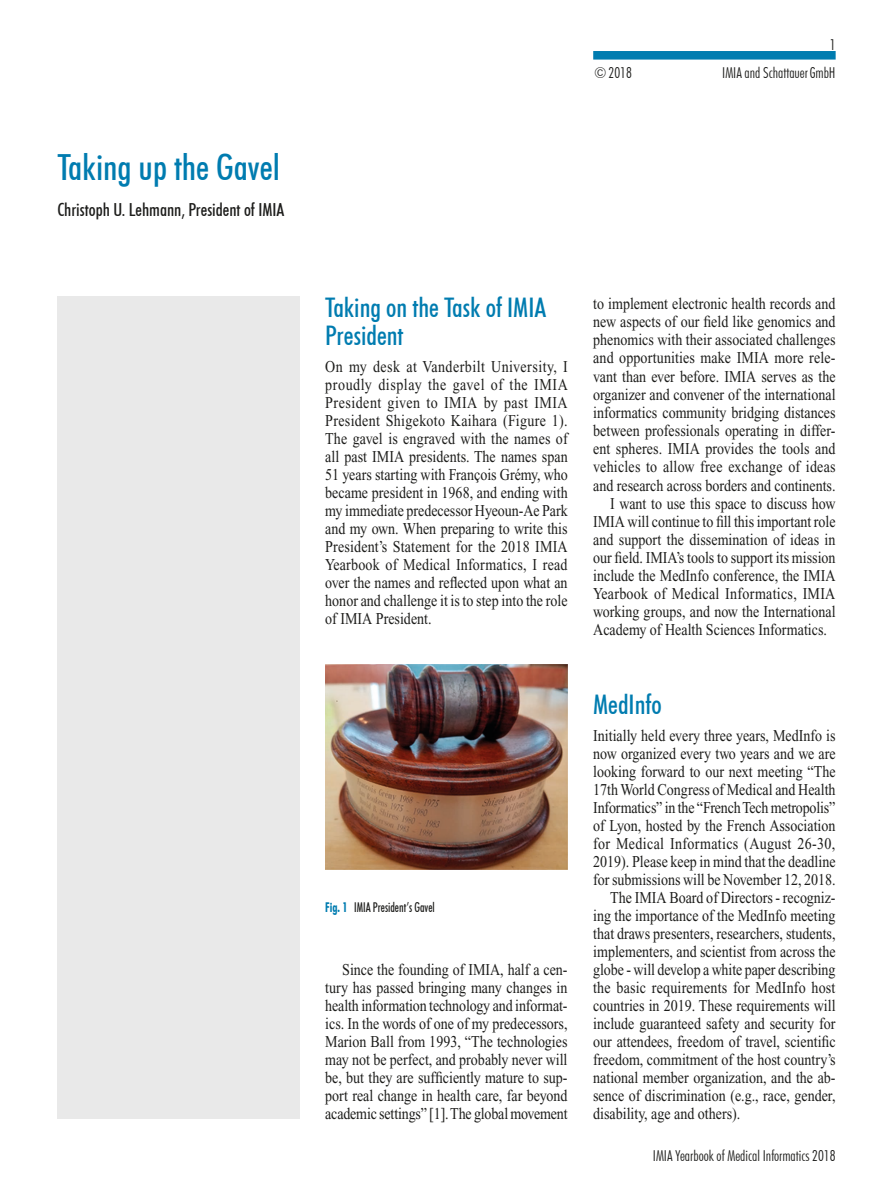
<style>
.page{position:relative;width:893px;height:1191px;background:#fff}
.page>*{position:absolute;margin:0;border:0;box-sizing:border-box;transform-origin:0 0}
.t1{font:500 condensed 36px "Futura BT";color:#007cb0}
.t2{font:500 condensed 27px/28.5px "Futura BT";color:#007cb0}
.t3{font:500 condensed 18px "Futura BT";color:#1d1d1b}
.t4{font:16.5px/18px "Times";color:#1d1d1b;text-align:justify;scale:.85 1}
.t5{font:16.5px "Times";letter-spacing:.025em;color:#1d1d1b;scale:.85 1}
.t6{font:16.5px "Times";letter-spacing:.02em;color:#1d1d1b;scale:.85 1}
.t7{font:300 condensed 15px "Futura BT";color:#1d1d1b}
.t8{font:500 condensed 13.5px "Futura BT";color:#1d1d1b;scale:.85 1}
.s1{font-weight:700;color:#007cb0}
</style>
<div class="page">
<div style="left:593px;top:51px;width:243px;height:9px;background:#007cb0"></div>
<div style="left:57px;top:296px;width:243px;height:822px;background:#e9e9e9"></div>
<img style="left:325px;top:665px;width:243px;height:205px">
<h1 class="t1" style="left:57px;top:146px;width:224px">Taking up the Gavel</h1>
<p class="t3" style="left:57px;top:199px;width:228px">Christoph U. Lehmann, President of IMIA</p>
<p class="t7" style="left:830px;top:35px;width:7px">1</p>
<p class="t7" style="left:594px;top:63px;width:39px">©2018</p>
<p class="t7" style="left:722px;top:63px;width:115px">IMIA and SchattauerGmbH</p>
<h2 class="t2" style="left:325px;top:293px;width:223px">Taking on the Task of IMIA<br>President</h2>
<p class="t4" style="left:325px;top:357px;width:287px">On my desk at Vanderbilt University, I proudly display the gavel of the IMIA President given to IMIA by past IMIA President Shigekoto Kaihara (Figure 1).<br>The gavel is engraved with the names of all past IMIA presidents. The names span 51 years starting with François Grémy, who became president in 1968, and ending with my immediate predecessor Hyeoun-Ae Park and my own. When preparing to write this President’s Statement for the 2018 IMIA Yearbook of Medical Informatics, I read over the names and reflected upon what an honor and challenge it is to step into the role of IMIA President.</p>
<p class="t8" style="left:325px;top:899px;width:130px"><span class="s1">Fig. 1</span> IMIA President’s Gavel</p>
<p class="t4" style="left:325px;top:960px;width:287px;text-indent:17px">Since the founding of IMIA, half a cen&shy;tury has passed bringing many changes in health information technology and informat&shy;ics. In the words of one of my predecessors, Marion Ball from 1993, “The technologies may not be perfect, and probably never will be, but they are sufficiently mature to sup&shy;port real change in health care, far beyond academic settings” [1]. The global movement</p>
<p class="t4" style="left:593px;top:295px;width:287px">to implement electronic health records and</p>
<p class="t4" style="left:593px;top:313px;width:287px">new aspects of our field like genomics and</p>
<p class="t4" style="left:593px;top:331px;width:287px">phenomics with their associated challenges</p>
<p class="t4" style="left:593px;top:349px;width:287px">and opportunities make IMIA more rele-</p>
<p class="t4" style="left:593px;top:367px;width:287px">vant than ever before. IMIA serves as the</p>
<p class="t4" style="left:593px;top:385px;width:287px">organizer and convener of the international</p>
<p class="t4" style="left:593px;top:403px;width:287px">informatics community bridging distances</p>
<p class="t4" style="left:593px;top:421px;width:287px">between professionals operating in differ-</p>
<p class="t4" style="left:593px;top:440px;width:287px">ent spheres. IMIA provides the tools and</p>
<p class="t4" style="left:593px;top:458px;width:287px">vehicles to allow free exchange of ideas</p>
<p class="t4" style="left:593px;top:476px;width:287px">and research across borders and continents.</p>
<p class="t4" style="left:610px;top:494px;width:267px">I want to use this space to discuss how</p>
<p class="t4" style="left:593px;top:512px;width:287px">IMIA will continue to fill this important role</p>
<p class="t4" style="left:593px;top:530px;width:287px">and support the dissemination of ideas in</p>
<p class="t4" style="left:593px;top:548px;width:287px">our field. IMIA’s tools to support its mission</p>
<p class="t4" style="left:593px;top:566px;width:287px">include the MedInfo conference, the IMIA</p>
<p class="t6" style="left:593px;top:584px;width:286px">Yearbook of Medical Informatics, IMIA</p>
<p class="t4" style="left:593px;top:602px;width:287px">working groups, and now the International</p>
<p class="t4" style="left:593px;top:620px;width:277px">Academy of Health Sciences Informatics.</p>
<h2 class="t2" style="left:593px;top:690px;width:70px">MedInfo</h2>
<p class="t4" style="left:593px;top:726px;width:287px">Initially held every three years, MedInfo is</p>
<p class="t4" style="left:593px;top:744px;width:287px">now organized every two years and we are</p>
<p class="t4" style="left:593px;top:762px;width:287px">looking forward to our next meeting “The</p>
<p class="t4" style="left:593px;top:780px;width:287px">17th World Congress of Medical and Health</p>
<p class="t4" style="left:593px;top:798px;width:286px">Informatics” in the “French Tech metropolis”</p>
<p class="t4" style="left:593px;top:816px;width:287px">of Lyon, hosted by the French Association</p>
<p class="t5" style="left:593px;top:834px;width:286px">for Medical Informatics (August 26-30,</p>
<p class="t4" style="left:593px;top:852px;width:287px">2019). Please keep in mind that the deadline</p>
<p class="t4" style="left:593px;top:870px;width:287px">for submissions will be November 12, 2018.</p>
<p class="t4" style="left:610px;top:888px;width:267px">The IMIA Board of Directors - recogniz-</p>
<p class="t4" style="left:593px;top:906px;width:287px">ing the importance of the MedInfo meeting</p>
<p class="t4" style="left:593px;top:924px;width:287px">that draws presenters, researchers, students,</p>
<p class="t4" style="left:593px;top:942px;width:287px">implementers, and scientist from across the</p>
<p class="t4" style="left:593px;top:960px;width:287px">globe - will develop a white paper describing</p>
<p class="t4" style="left:593px;top:978px;width:287px">the basic requirements for MedInfo host</p>
<p class="t4" style="left:593px;top:996px;width:287px">countries in 2019. These requirements will</p>
<p class="t4" style="left:593px;top:1014px;width:287px">include guaranteed safety and security for</p>
<p class="t4" style="left:593px;top:1032px;width:287px">our attendees, freedom of travel, scientific</p>
<p class="t4" style="left:593px;top:1050px;width:287px">freedom, commitment of the host country’s</p>
<p class="t4" style="left:593px;top:1068px;width:287px">national member organization, and the ab-</p>
<p class="t4" style="left:593px;top:1086px;width:287px">sence of discrimination (e.g., race, gender,</p>
<p class="t4" style="left:593px;top:1104px;width:175px">disability, age and others).</p>
<p class="t7" style="left:653px;top:1146px;width:184px">IMIA Yearbook of Medical Informatics 2018</p>
</div>
